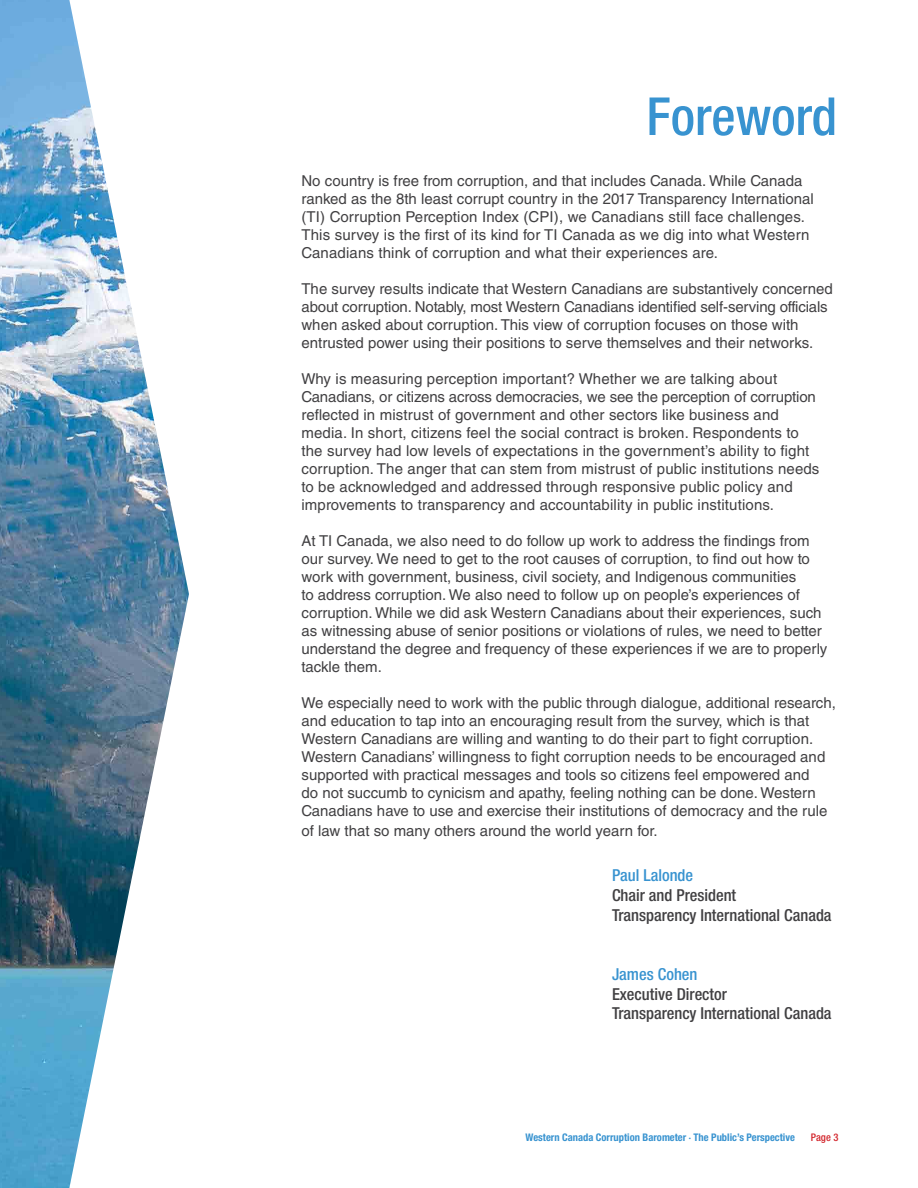
<style>
.page{position:relative;width:918px;height:1188px;background:#fff}
.page>*{position:absolute;margin:0;border:0;box-sizing:border-box;transform-origin:0 0}
.t1{font:500 condensed 52.5px "Helvetica Neue LT Std";color:#3893d0}
.t2{font:500 condensed 16.5px/19.5px "Helvetica Neue LT Std";color:#414042}
.t3{font:500 condensed 16.5px "Helvetica Neue LT Std";color:#3893d0}
.t4{font:15px/18px "Helvetica LT Std";color:#414042}
.t5{font:700 condensed 10.5px "Helvetica Neue LT Std";color:#3893d0}
.t6{font:500 condensed 10.5px "Helvetica Neue LT Std";color:#d2232a}
.s1{font-size:4.5px}
</style>
<div class="page">
<img style="left:0;top:0;width:189px;height:1188px">
<h1 class="t1" style="left:646px;top:85px;width:192px">Foreword</h1>
<p class="t4" style="left:302px;top:172px;width:514px">No country is free from corruption, and that includes Canada. While Canada ranked as the 8th least corrupt country in the 2017 Transparency International (TI) Corruption Perception Index (CPI), we Canadians still face challenges.<br>This survey is the first of its kind for TI Canada as we dig into what Western Canadians think of corruption and what their experiences are.</p>
<p class="t4" style="left:302px;top:280px;width:533px">The survey results indicate that Western Canadians are substantively concerned about corruption. Notably, most Western Canadians identified self-serving officials when asked about corruption. This view of corruption focuses on those with entrusted power using their positions to serve themselves and their networks.</p>
<p class="t4" style="left:302px;top:370px;width:519px">Why is measuring perception important? Whether we are talking about Canadians, or citizens across democracies, we see the perception of corruption reflected in mistrust of government and other sectors like business and media. In short, citizens feel the social contract is broken. Respondents to the survey had low levels of expectations in the government’s ability to fight corruption. The anger that can stem from mistrust of public institutions needs to be acknowledged and addressed through responsive public policy and improvements to transparency and accountability in public institutions.</p>
<p class="t4" style="left:302px;top:532px;width:527px">At TI Canada, we also need to do follow up work to address the findings from our survey. We need to get to the root causes of corruption, to find out how to work with government, business, civil society, and Indigenous communities<br>to address corruption. We also need to follow up on people’s experiences of corruption. While we did ask Western Canadians about their experiences, such as witnessing abuse of senior positions or violations of rules, we need to better understand the degree and frequency of these experiences if we are to properly tackle them.</p>
<p class="t4" style="left:302px;top:694px;width:536px">We especially need to work with the public through dialogue, additional research, and education to tap into an encouraging result from the survey, which is that Western Canadians are willing and wanting to do their part to fight corruption.<br>Western Canadians’ willingness to fight corruption needs to be encouraged and supported with practical messages and tools so citizens feel empowered and<br>do not succumb to cynicism and apathy, feeling nothing can be done. Western Canadians have to use and exercise their institutions of democracy and the rule</p>
<p class="t4" style="left:302px;top:822px;width:358px">of law that so many others around the world yearn for.</p>
<p class="t3" style="left:612px;top:866px;width:83px">Paul Lalonde</p>
<p class="t2" style="left:612px;top:885px;width:221px">Chair and President<br>Transparency International Canada</p>
<p class="t3" style="left:612px;top:964px;width:87px">James Cohen</p>
<p class="t2" style="left:612px;top:984px;width:221px">Executive Director<br>Transparency International Canada</p>
<p class="t5" style="left:526px;top:1131px;width:271px">Western Canada Corruption Barometer <span class="s1">•</span> The Public’s Perspective</p>
<p class="t6" style="left:811px;top:1132px;width:29px">Page 3</p>
</div>
